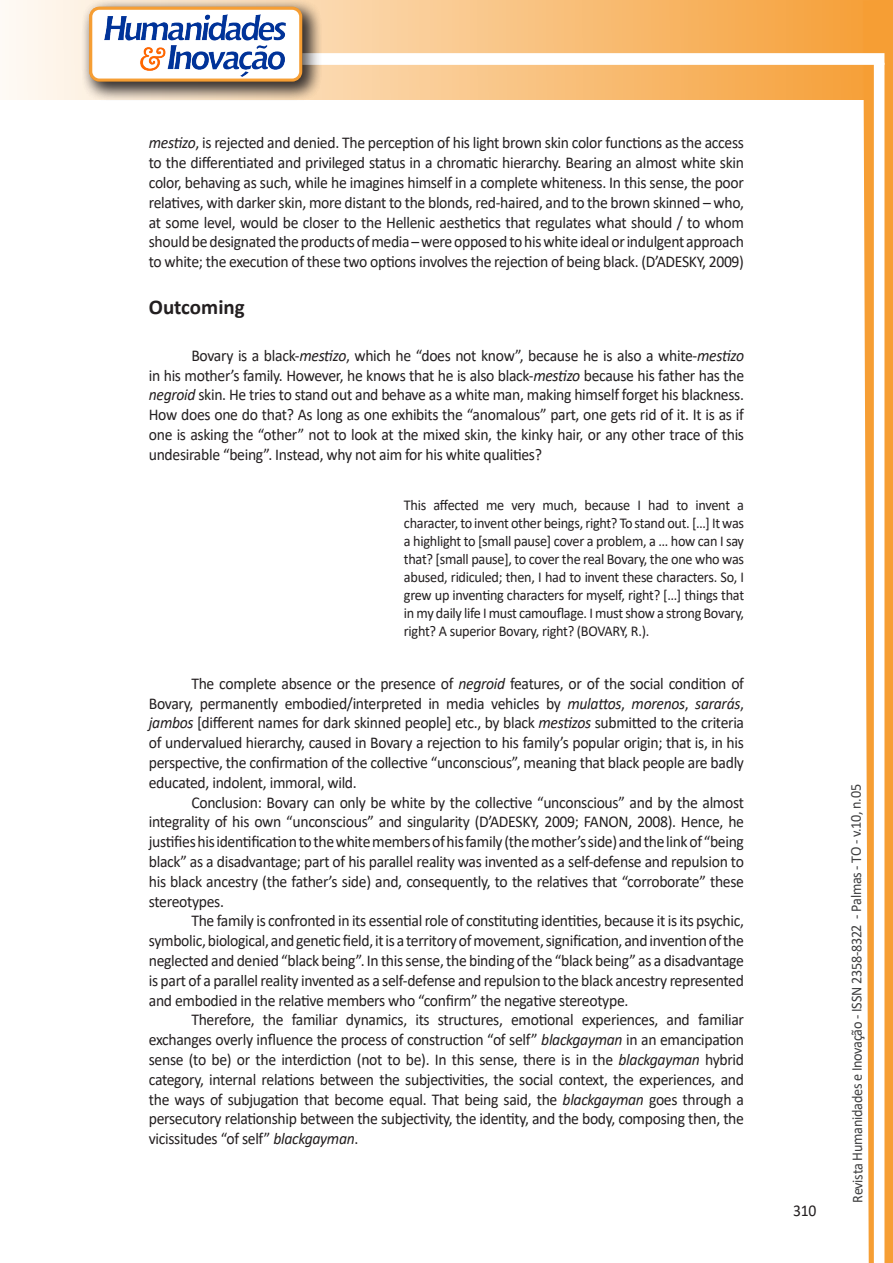
<style>
.page{position:relative;width:893px;height:1263px;background:#fff}
.page>*{position:absolute;margin:0;border:0;box-sizing:border-box;transform-origin:0 0}
.Titulo_2{font:700 21px "Calibri";color:#231f20}
.texto{font:16.5px/19.8px "Calibri";letter-spacing:-.02em;color:#231f20;text-align:justify;scale:.95 1}
.citacao{font:15px/18px "Calibri";letter-spacing:-.02em;color:#231f20;text-align:justify;scale:.95 1}
.t1{font:15px "Calibri";letter-spacing:-.025em;color:#3e3e3f;scale:.95 1}
.s1{font-style:italic}
</style>
<div class="page">
<svg style="left:5px;top:0;width:858px;height:100px;background:#f9c484"></svg>
<div style="left:302px;top:53px;width:582px;height:12px;background:#fff;border:2px solid #fff"></div>
<svg style="left:863px;top:0;width:30px;height:1263px"></svg>
<div style="left:81px;top:0;width:241px;height:102px;background:#231f20;opacity:.75"></div>
<div style="left:91px;top:8px;width:210px;height:72px;background:#fff;border-radius:9px"></div>
<img style="left:104px;top:14px;width:181px;height:62px">
<div style="left:89px;top:7px;width:213px;height:75px;border:3px solid #f69e34;border-radius:9px"></div>
<p class="texto" style="left:149px;top:133px;width:628px"><span class="s1">mestizo</span>, is rejected and denied. The perception of his light brown skin color functions as the access to the differentiated and privileged status in a chromatic hierarchy. Bearing an almost white skin color, behaving as such, while he imagines himself in a complete whiteness. In this sense, the poor relatives, with darker skin, more distant to the blonds, red-haired, and to the brown skinned – who, at some level, would be closer to the Hellenic aesthetics that regulates what should / to whom should be designated the products of media – were opposed to his white ideal or indulgent approach to white; the execution of these two options involves the rejection of being black. (D’ADESKY, 2009)</p>
<p class="Titulo_2" style="left:149px;top:292px;width:97px">Outcoming</p>
<p class="texto" style="left:149px;top:345px;width:628px;text-indent:43px">Bovary is a black-<span class="s1">mestizo</span>, which he “does not know”, because he is also a white-<span class="s1">mestizo </span>in his mother’s family. However, he knows that he is also black-<span class="s1">mestizo</span> because his father has the <span class="s1">negroid</span> skin. He tries to stand out and behave as a white man, making himself forget his blackness.<br>How does one do that? As long as one exhibits the “anomalous” part, one gets rid of it. It is as if one is asking the “other” not to look at the mixed skin, the kinky hair, or any other trace of this undesirable “being”. Instead, why not aim for his white qualities?</p>
<p class="citacao" style="left:404px;top:496px;width:360px">This affected me very much, because I had to invent a character, to invent other beings, right? To stand out. […] It was a highlight to [small pause] cover a problem, a … how can I say that? [small pause], to cover the real Bovary, the one who was abused, ridiculed; then, I had to invent these characters. So, I grew up inventing characters for myself, right? […] things that in my daily life I must camouflage. I must show a strong Bovary, right? A superior Bovary, right? (BOVARY, R.).</p>
<p class="texto" style="left:149px;top:673px;width:628px;text-indent:43px">The complete absence or the presence of <span class="s1">negroid</span> features, or of the social condition of Bovary, permanently embodied/interpreted in media vehicles by <span class="s1">mulattos</span>, <span class="s1">morenos</span>, <span class="s1">sararás</span>, <span class="s1">jambos</span> [different names for dark skinned people] etc., by black <span class="s1">mestizos</span> submitted to the criteria of undervalued hierarchy, caused in Bovary a rejection to his family’s popular origin; that is, in his perspective, the confirmation of the collective “unconscious”, meaning that black people are badly educated, indolent, immoral, wild.</p>
<p class="texto" style="left:149px;top:792px;width:628px;text-indent:43px">Conclusion: Bovary can only be white by the collective “unconscious” and by the almost integrality of his own “unconscious” and singularity (D’ADESKY, 2009; FANON, 2008). Hence, he justifies his identification to the white members of his family (the mother’s side) and the link of “being black” as a disadvantage; part of his parallel reality was invented as a self-defense and repulsion to his black ancestry (the father’s side) and, consequently, to the relatives that “corroborate” these stereotypes.</p>
<p class="texto" style="left:149px;top:911px;width:628px;text-indent:43px">The family is confronted in its essential role of constituting identities, because it is its psychic, symbolic, biological, and genetic field, it is a territory of movement, signification, and invention of the neglected and denied “black being”. In this sense, the binding of the “black being” as a disadvantage is part of a parallel reality invented as a self-defense and repulsion to the black ancestry represented and embodied in the relative members who “confirm” the negative stereotype.</p>
<p class="texto" style="left:149px;top:1010px;width:628px;text-indent:43px">Therefore, the familiar dynamics, its structures, emotional experiences, and familiar exchanges overly influence the process of construction “of self” <span class="s1">blackgayman</span> in an emancipation sense (to be) or the interdiction (not to be). In this sense, there is in the <span class="s1">blackgayman</span> hybrid category, internal relations between the subjectivities, the social context, the experiences, and the ways of subjugation that become equal. That being said, the <span class="s1">blackgayman</span> goes through a persecutory relationship between the subjectivity, the identity, and the body, composing then, the vicissitudes “of self” <span class="s1">blackgayman</span>.</p>
<p class="texto" style="left:793px;top:1200px;width:26px">310</p>
<p class="t1" style="left:846px;top:1203px;width:442px;rotate:-90deg">Revista Humanidades e Inovação - ISSN 2358-8322 - Palmas - TO - v.10, n.05</p>
</div>
